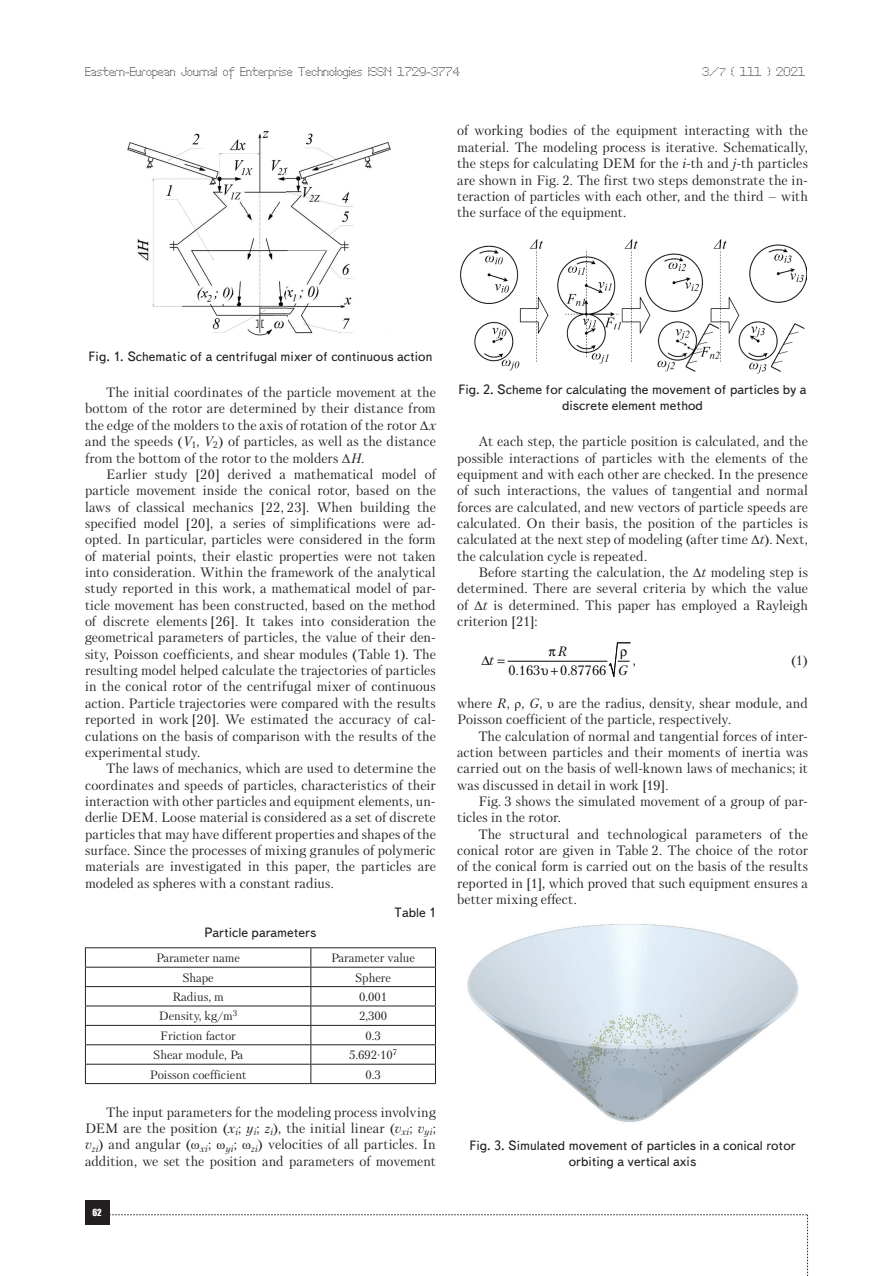
<style>
.page{position:relative;width:893px;height:1276px;background:#fff}
.page>*{position:absolute;margin:0;border:0;box-sizing:border-box;transform-origin:0 0}
.t1{font:13.5px/16.4px "Petersburg C";letter-spacing:.005em;color:#231f20;text-align:justify}
.t2{font:13.5px/16.2px "Text Book C";color:#231f20;text-align:center}
.t3{font:13.5px "Petersburg C";letter-spacing:.005em;color:#040503}
.t4{font:italic 13.5px "Petersburg C";color:#040503}
.t5{font:12px "Petersburg C";color:#231f20}
.t6{font:12px "Perfo";letter-spacing:.015em;color:#231f20}
.t7{font:9px "Impact";color:#fff}
.s1{font-size:10.5px}
.s2{font-style:italic}
.s3{font-family:"Times New Roman"}
</style>
<div class="page">
<div style="left:85px;top:1200px;width:24px;height:24px;background:#231f20"></div>
<svg style="left:109px;top:1214px;width:699px;height:62px"></svg>
<hr style="left:85px;top:947px;width:226px;height:1px;background:#231f20">
<hr style="left:311px;top:947px;width:125px;height:1px;background:#231f20">
<hr style="left:85px;top:967px;width:226px;height:1px;background:#231f20">
<hr style="left:311px;top:967px;width:125px;height:1px;background:#231f20">
<hr style="left:85px;top:986px;width:226px;height:1px;background:#231f20">
<hr style="left:311px;top:986px;width:125px;height:1px;background:#231f20">
<hr style="left:85px;top:1005px;width:226px;height:1px;background:#231f20">
<hr style="left:311px;top:1005px;width:125px;height:1px;background:#231f20">
<hr style="left:85px;top:1025px;width:226px;height:1px;background:#231f20">
<hr style="left:311px;top:1025px;width:125px;height:1px;background:#231f20">
<hr style="left:85px;top:1044px;width:226px;height:1px;background:#231f20">
<hr style="left:311px;top:1044px;width:125px;height:1px;background:#231f20">
<hr style="left:85px;top:1063px;width:226px;height:1px;background:#231f20">
<svg style="left:85px;top:948px;width:1px;height:135px"></svg>
<hr style="left:311px;top:1063px;width:125px;height:1px;background:#231f20">
<svg style="left:310px;top:948px;width:1px;height:135px"></svg>
<svg style="left:435px;top:948px;width:1px;height:135px"></svg>
<hr style="left:85px;top:1083px;width:226px;height:1px;background:#231f20">
<hr style="left:311px;top:1083px;width:125px;height:1px;background:#231f20">
<hr style="left:508px;top:661px;width:99px;height:1px;background:#040503">
<img style="left:127px;top:130px;width:264px;height:206px">
<img style="left:461px;top:239px;width:345px;height:134px">
<img style="left:467px;top:924px;width:332px;height:198px">
<svg style="left:608px;top:642px;width:22px;height:35px"></svg>
<p class="t6" style="left:85px;top:65px;width:376px">Eastern-European Journal of Enterprise Technologies ISSN 1729-3774</p>
<p class="t6" style="left:702px;top:65px;width:104px">3/<span class="s1">7</span> ( 111 ) 2021</p>
<p class="t1" style="left:457px;top:122px;width:352px">of working bodies of the equipment interacting with the material. The modeling process is iterative. Schematically, the steps for calculating DEM for the <span class="s2">i</span>-th and <span class="s2">j</span>-th particles are shown in Fig. 2. The first two steps demonstrate the in&shy;teraction of particles with each other, and the third – with the surface of the equipment.</p>
<p class="t2" style="left:89px;top:348px;width:345px">Fig. 1. Schematic of a centrifugal mixer of continuous action</p>
<p class="t1" style="left:85px;top:384px;width:352px;text-indent:21px">The initial coordinates of the particle movement at the bottom of the rotor are determined by their distance from the edge of the molders to the axis of rotation of the rotor <span class="s3">Δ</span><span class="s2">x </span>and the speeds (<span class="s2">V</span><sub>1</sub>, <span class="s2">V</span><sub>2</sub>) of particles, as well as the distance from the bottom of the rotor to the molders <span class="s3">Δ</span><span class="s2">H</span>.</p>
<p class="t1" style="left:85px;top:466px;width:352px;text-indent:21px">Earlier study [20] derived a mathematical model of particle movement inside the conical rotor, based on the laws of classical mechanics [22, 23]. When building the specified model [20], a series of simplifications were ad&shy;opted. In particular, particles were considered in the form of material points, their elastic properties were not taken into consideration. Within the framework of the analytical study reported in this work, a mathematical model of par&shy;ticle movement has been constructed, based on the method of discrete elements [26]. It takes into consideration the geometrical parameters of particles, the value of their den&shy;sity, Poisson coefficients, and shear modules (Table 1). The resulting model helped calculate the trajectories of particles in the conical rotor of the centrifugal mixer of continuous action. Particle trajectories were compared with the results reported in work [20]. We estimated the accuracy of cal&shy;culations on the basis of comparison with the results of the experimental study.</p>
<p class="t1" style="left:85px;top:760px;width:352px;text-indent:21px">The laws of mechanics, which are used to determine the coordinates and speeds of particles, characteristics of their interaction with other particles and equipment elements, un&shy;derlie DEM. Loose material is considered as a set of discrete particles that may have different properties and shapes of the surface. Since the processes of mixing granules of polymeric materials are investigated in this paper, the particles are modeled as spheres with a constant radius.</p>
<p class="t2" style="left:395px;top:904px;width:43px">Table 1</p>
<p class="t2" style="left:204px;top:924px;width:113px">Particle parameters</p>
<p class="t5" style="left:156px;top:950px;width:85px">Parameter name</p>
<p class="t5" style="left:331px;top:950px;width:85px">Parameter value</p>
<p class="t5" style="left:182px;top:970px;width:33px">Shape</p>
<p class="t5" style="left:355px;top:970px;width:37px">Sphere</p>
<p class="t5" style="left:172px;top:989px;width:53px">Radius, m</p>
<p class="t5" style="left:359px;top:989px;width:29px">0.001</p>
<p class="t5" style="left:159px;top:1009px;width:80px">Density, kg/m<sup>3</sup></p>
<p class="t5" style="left:359px;top:1009px;width:29px">2,300</p>
<p class="t5" style="left:160px;top:1028px;width:77px">Friction factor</p>
<p class="t5" style="left:365px;top:1028px;width:17px">0.3</p>
<p class="t5" style="left:153px;top:1047px;width:91px">Shear module, Pa</p>
<p class="t5" style="left:349px;top:1047px;width:50px">5.692<span class="s3">‧</span>10<sup>7</sup></p>
<p class="t5" style="left:150px;top:1067px;width:98px">Poisson coefficient</p>
<p class="t5" style="left:365px;top:1067px;width:17px">0.3</p>
<p class="t1" style="left:85px;top:1103px;width:352px;text-indent:21px">The input parameters for the modeling process involving DEM are the position (<span class="s2">x</span><sub>i</sub>; <span class="s2">y</span><sub>i</sub>; <span class="s2">z</span><sub>i</sub>), the initial linear (<span class="s2">v</span><sub>xi</sub>; <span class="s2">v</span><sub>yi</sub>; <span class="s2">v</span><sub>zi</sub>) and angular (<span class="s3">ω</span><sub>xi</sub>; <span class="s3">ω</span><sub>yi</sub>; <span class="s3">ω</span><sub>zi</sub>) velocities of all particles. In addition, we set the position and parameters of movement</p>
<p class="t7" style="left:93px;top:1205px;width:11px">62</p>
<p class="t2" style="left:458px;top:382px;width:350px">Fig. 2. Scheme for calculating the movement of particles by a discrete element method</p>
<p class="t1" style="left:457px;top:433px;width:352px;text-indent:21px">At each step, the particle position is calculated, and the possible interactions of particles with the elements of the equipment and with each other are checked. In the presence of such interactions, the values of tangential and normal forces are calculated, and new vectors of particle speeds are calculated. On their basis, the position of the particles is calculated at the next step of modeling (after time <span class="s3">Δ</span><span class="s2">t</span>). Next, the calculation cycle is repeated.</p>
<p class="t1" style="left:457px;top:564px;width:352px;text-indent:21px">Before starting the calculation, the <span class="s3">Δ</span><span class="s2">t</span> modeling step is determined. There are several criteria by which the value of <span class="s3">Δ</span><span class="s2">t</span> is determined. This paper has employed a Rayleigh criterion [21]:</p>
<p class="t3" style="left:633px;top:652px;width:5px">,</p>
<p class="t3" style="left:509px;top:662px;width:33px">0.163</p>
<p class="t3" style="left:560px;top:662px;width:48px">0.87766</p>
<p class="t4" style="left:557px;top:643px;width:11px">R</p>
<p class="t1" style="left:791px;top:652px;width:18px">(1)</p>
<p class="t1" style="left:457px;top:695px;width:352px">where <span class="s2">R</span>, <span class="s3">ρ</span>, <span class="s2">G</span>, <span class="s3">υ</span> are the radius, density, shear module, and<br>Poisson coefficient of the particle, respectively.</p>
<p class="t1" style="left:457px;top:727px;width:352px;text-indent:21px">The calculation of normal and tangential forces of inter&shy;action between particles and their moments of inertia was carried out on the basis of well-known laws of mechanics; it was discussed in detail in work [19].</p>
<p class="t1" style="left:457px;top:793px;width:352px;text-indent:21px">Fig. 3 shows the simulated movement of a group of par&shy;ticles in the rotor.</p>
<p class="t1" style="left:457px;top:825px;width:352px;text-indent:21px">The structural and technological parameters of the conical rotor are given in Table 2. The choice of the rotor of the conical form is carried out on the basis of the results reported in [1], which proved that such equipment ensures a better mixing effect.</p>
<p class="t4" style="left:481px;top:652px;width:14px">∆t</p>
<p class="t4" style="left:618px;top:663px;width:12px">G</p>
<p class="t2" style="left:469px;top:1137px;width:328px">Fig. 3. Simulated movement of particles in a conical rotor orbiting a vertical axis</p>
</div>
